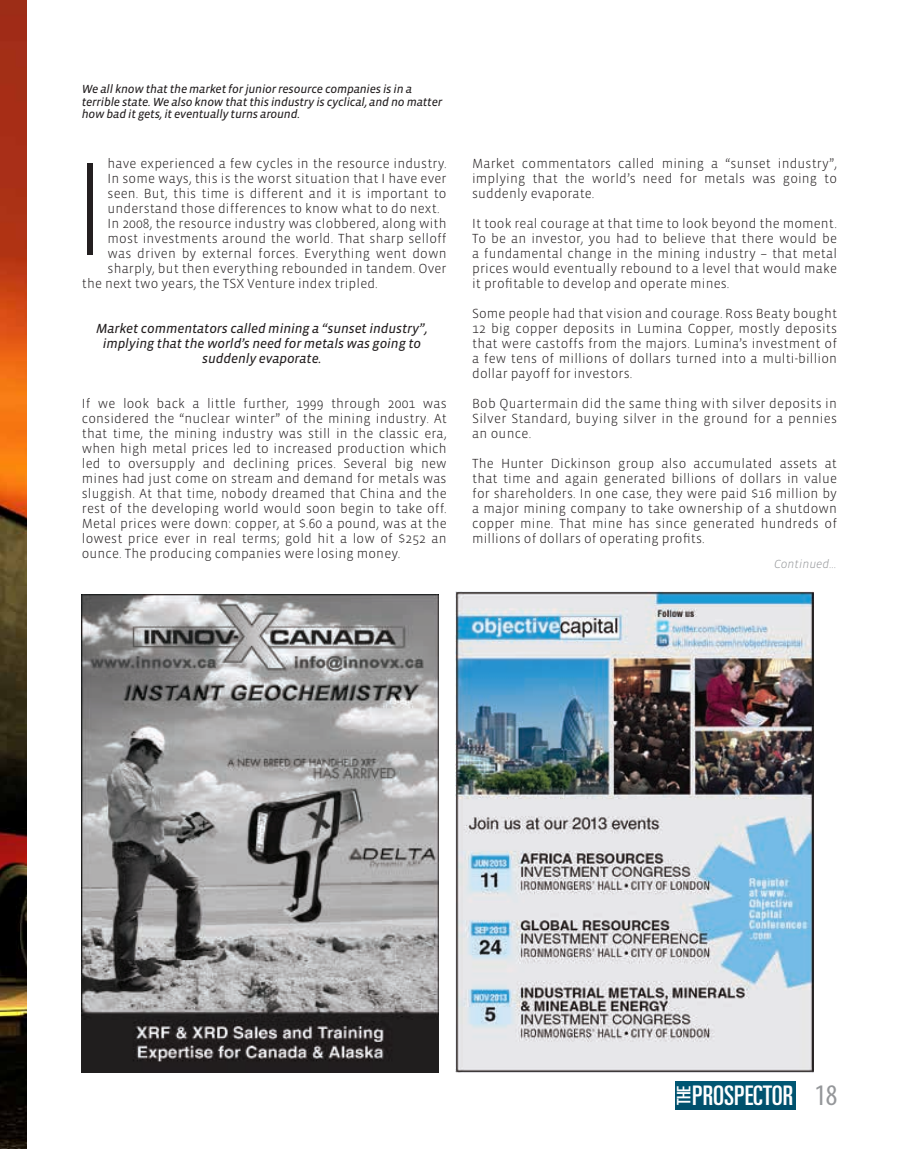
<style>
.page{position:relative;width:918px;height:1156px;background:#fff}
.page>*{position:absolute;margin:0;border:0;box-sizing:border-box;transform-origin:0 0}
.t1{font:100 condensed 127.5px "Helvetica Neue LT Std";color:#231f20}
.t2{font:condensed 30px "Myriad Pro";color:#95979a}
.t3{font:ultra-condensed 27px "Univers LT Std";color:#fff}
.t4{font:ultra-condensed 18.6px "Univers LT Std";color:#fff}
.t5{font:300 13.5px/15px "Vista Sans OT";letter-spacing:.01em;color:#231f20;text-align:justify}
.t6{font:italic 13.5px/15px "Vista Sans OT";letter-spacing:-.01em;color:#231f20;text-align:center}
.t7{font:italic 12px/12.8px "Vista Sans OT";letter-spacing:-.02em;color:#231f20}
.t8{font:italic 300 12px "Vista Sans OT";color:#95979a}
</style>
<div class="page">
<img style="left:82px;top:594px;width:356px;height:478px">
<img style="left:0;top:0;width:27px;height:1148px">
<img style="left:455px;top:592px;width:358px;height:480px">
<div style="left:675px;top:1081px;width:121px;height:28px;background:#005370"></div>
<p class="t7" style="left:82px;top:83px;width:362px">We all know that the market for junior resource companies is in a terrible state. We also know that this industry is cyclical, and no matter how bad it gets, it eventually turns around.</p>
<p class="t5" style="left:108px;top:156px;width:341px">have experienced a few cycles in the resource industry.</p>
<p class="t5" style="left:108px;top:171px;width:341px">In some ways, this is the worst situation that I have ever</p>
<p class="t5" style="left:108px;top:186px;width:341px">seen. But, this time is different and it is important to</p>
<p class="t5" style="left:108px;top:201px;width:334px">understand those differences to know what to do next.</p>
<p class="t5" style="left:108px;top:216px;width:341px">In 2008, the resource industry was clobbered, along with</p>
<p class="t5" style="left:108px;top:231px;width:341px">most investments around the world. That sharp selloff</p>
<p class="t5" style="left:108px;top:246px;width:341px">was driven by external forces. Everything went down</p>
<p class="t5" style="left:108px;top:261px;width:341px">sharply, but then everything rebounded in tandem. Over</p>
<p class="t5" style="left:82px;top:276px;width:298px">the next two years, the TSX Venture index tripled.</p>
<h1 class="t1" style="left:80px;top:138px;width:7px">I</h1>
<p class="t6" style="left:96px;top:321px;width:333px">Market commentators called mining a “sunset industry”, implying that the world’s need for metals was going to suddenly evaporate.</p>
<p class="t5" style="left:82px;top:396px;width:366px">If we look back a little further, 1999 through 2001 was considered the “nuclear winter” of the mining industry. At that time, the mining industry was still in the classic era, when high metal prices led to increased production which led to oversupply and declining prices. Several big new mines had just come on stream and demand for metals was sluggish. At that time, nobody dreamed that China and the rest of the developing world would soon begin to take off.<br>Metal prices were down: copper, at $.60 a pound, was at the lowest price ever in real terms; gold hit a low of $252 an ounce. The producing companies were losing money.</p>
<p class="t5" style="left:472px;top:156px;width:366px">Market commentators called mining a “sunset industry”, implying that the world’s need for metals was going to suddenly evaporate.</p>
<p class="t5" style="left:472px;top:216px;width:366px">It took real courage at that time to look beyond the moment.<br>To be an investor, you had to believe that there would be a fundamental change in the mining industry – that metal prices would eventually rebound to a level that would make it profitable to develop and operate mines.</p>
<p class="t5" style="left:472px;top:306px;width:366px">Some people had that vision and courage. Ross Beaty bought 12 big copper deposits in Lumina Copper, mostly deposits that were castoffs from the majors. Lumina’s investment of a few tens of millions of dollars turned into a multi-billion dollar payoff for investors.</p>
<p class="t5" style="left:472px;top:396px;width:366px">Bob Quartermain did the same thing with silver deposits in Silver Standard, buying silver in the ground for a pennies an ounce.</p>
<p class="t5" style="left:472px;top:456px;width:366px">The Hunter Dickinson group also accumulated assets at that time and again generated billions of dollars in value for shareholders. In one case, they were paid $16 million by a major mining company to take ownership of a shutdown copper mine. That mine has since generated hundreds of millions of dollars of operating profits.</p>
<p class="t8" style="left:774px;top:558px;width:64px">Continued...</p>
<h3 class="t4" style="left:673px;top:1105px;width:21px;rotate:-90deg">THE</h3>
<h3 class="t3" style="left:692px;top:1080px;width:103px">PROSPECTOR</h3>
<h2 class="t2" style="left:814px;top:1076px;width:25px">18</h2>
</div>
